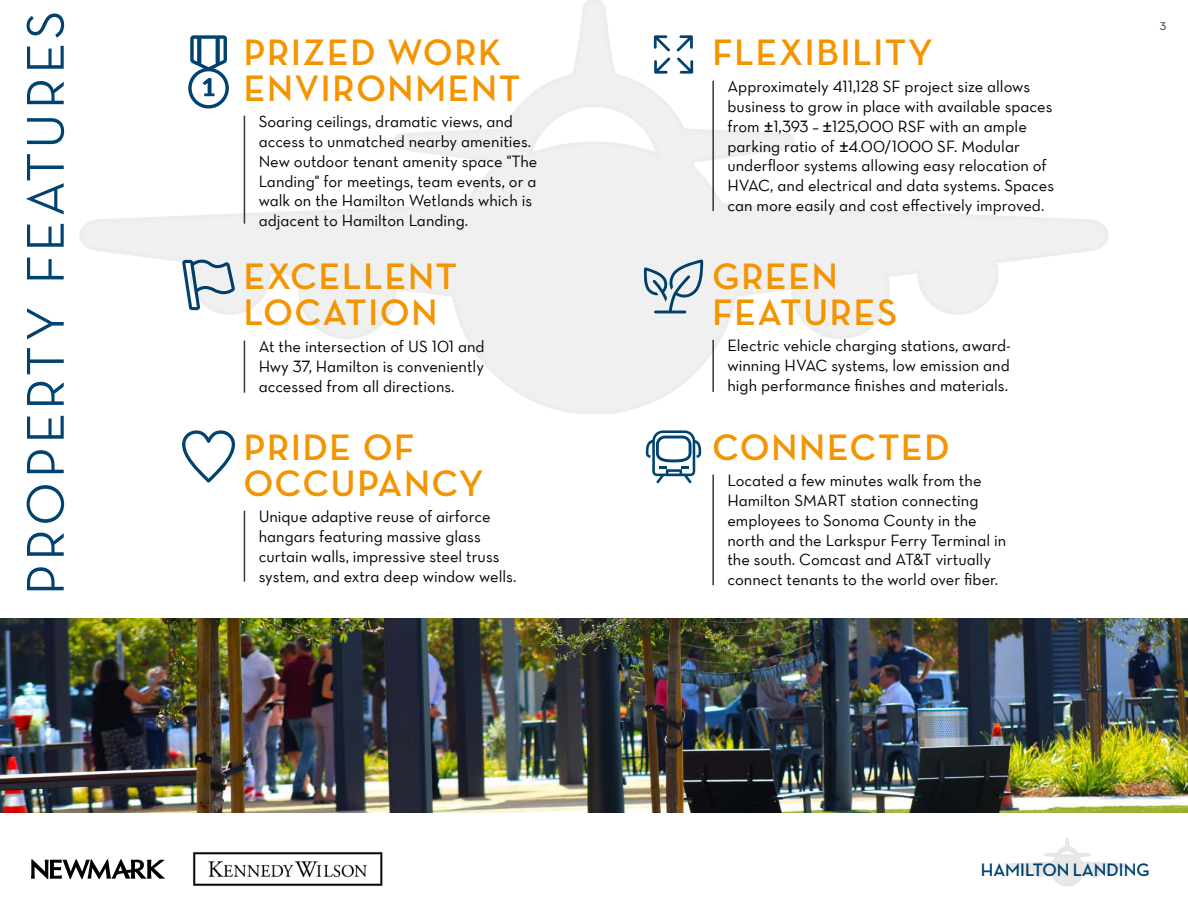
<style>
.page{position:relative;width:1188px;height:918px;background:#fff}
.page>*{position:absolute;margin:0;border:0;box-sizing:border-box;transform-origin:0 0}
.t1{font:500 54px "Neutraface Display";letter-spacing:.08em;color:#004370}
.t2{font:700 37.5px/36px "Neutraface Display";letter-spacing:.05em;color:#f49400}
.t3{font:700 18.3px "Neutraface Display";letter-spacing:.005em;color:#004370}
.t4{font:16.5px/19.8px "Neutra Text Book Alt";color:#000}
.t5{font:500 15px "Neutraface Display";color:#363636}
.s1{font-family:"Arial"}
</style>
<div class="page">
<svg style="left:79px;top:0;width:1030px;height:413px"></svg>
<svg style="left:1008px;top:838px;width:118px;height:48px"></svg>
<svg style="left:182px;top:260px;width:53px;height:50px"></svg>
<hr style="left:244px;top:341px;width:1px;height:52px;background:#363636">
<svg style="left:182px;top:430px;width:53px;height:53px"></svg>
<hr style="left:244px;top:511px;width:1px;height:71px;background:#363636">
<svg style="left:654px;top:35px;width:16px;height:39px"></svg>
<svg style="left:677px;top:35px;width:16px;height:39px"></svg>
<hr style="left:712px;top:81px;width:2px;height:130px;background:#363636">
<svg style="left:643px;top:260px;width:61px;height:53px"></svg>
<hr style="left:712px;top:340px;width:2px;height:52px;background:#363636">
<hr style="left:712px;top:475px;width:2px;height:110px;background:#363636">
<svg style="left:646px;top:430px;width:55px;height:54px"></svg>
<img style="left:0;top:618px;width:1188px;height:195px">
<hr style="left:244px;top:116px;width:1px;height:108px;background:#363636">
<svg style="left:188px;top:35px;width:41px;height:74px"></svg>
<svg style="left:31px;top:859px;width:134px;height:20px"></svg>
<img style="left:193px;top:852px;width:190px;height:35px">
<h1 class="t1" style="left:16px;top:595px;width:586px;rotate:-90deg">PROPERTY FEATURES</h1>
<h2 class="t2" style="left:244px;top:35px;width:278px">PRIZED WORK<br>ENVIRONMENT</h2>
<p class="t4" style="left:259px;top:111px;width:280px">Soaring ceilings, dramatic views, and access to unmatched nearby amenities.<br>New outdoor tenant amenity space "The Landing" for meetings, team events, or a walk on the Hamilton Wetlands which is adjacent to Hamilton Landing.</p>
<h2 class="t2" style="left:244px;top:259px;width:215px">EXCELLENT<br>LOCATION</h2>
<p class="t4" style="left:259px;top:336px;width:227px;text-align:justify">At the intersection of US 101 and Hwy 37, Hamilton is conveniently accessed from all directions.</p>
<h2 class="t2" style="left:244px;top:430px;width:241px">PRIDE OF<br>OCCUPANCY</h2>
<p class="t4" style="left:259px;top:506px;width:259px">Unique adaptive reuse of airforce hangars featuring massive glass curtain walls, impressive steel truss system, and extra deep window wells.</p>
<h2 class="t2" style="left:712px;top:35px;width:222px">FLEXIBILITY</h2>
<p class="t4" style="left:727px;top:76px;width:328px">Approximately 411,128 SF project size allows business to grow in place with available spaces from <span class="s1">±</span>1,393 – <span class="s1">±</span>125,000 RSF with an ample parking ratio of <span class="s1">±</span>4.00/1000 SF. Modular underfloor systems allowing easy relocation of HVAC, and electrical and data systems. Spaces can more easily and cost effectively improved.</p>
<h2 class="t2" style="left:712px;top:259px;width:186px">GREEN<br>FEATURES</h2>
<p class="t4" style="left:727px;top:336px;width:285px;text-align:justify">Electric vehicle charging stations, award&shy;winning HVAC systems, low emission and high performance finishes and materials.</p>
<h2 class="t2" style="left:712px;top:430px;width:239px">CONNECTED</h2>
<p class="t4" style="left:727px;top:470px;width:280px">Located a few minutes walk from the Hamilton SMART station connecting employees to Sonoma County in the north and the Larkspur Ferry Terminal in the south. Comcast and AT&amp;T virtually connect tenants to the world over fiber.</p>
<p class="t5" style="left:1160px;top:17px;width:8px">3</p>
<p class="t3" style="left:981px;top:859px;width:170px">HAMILTON LANDING</p>
</div>
